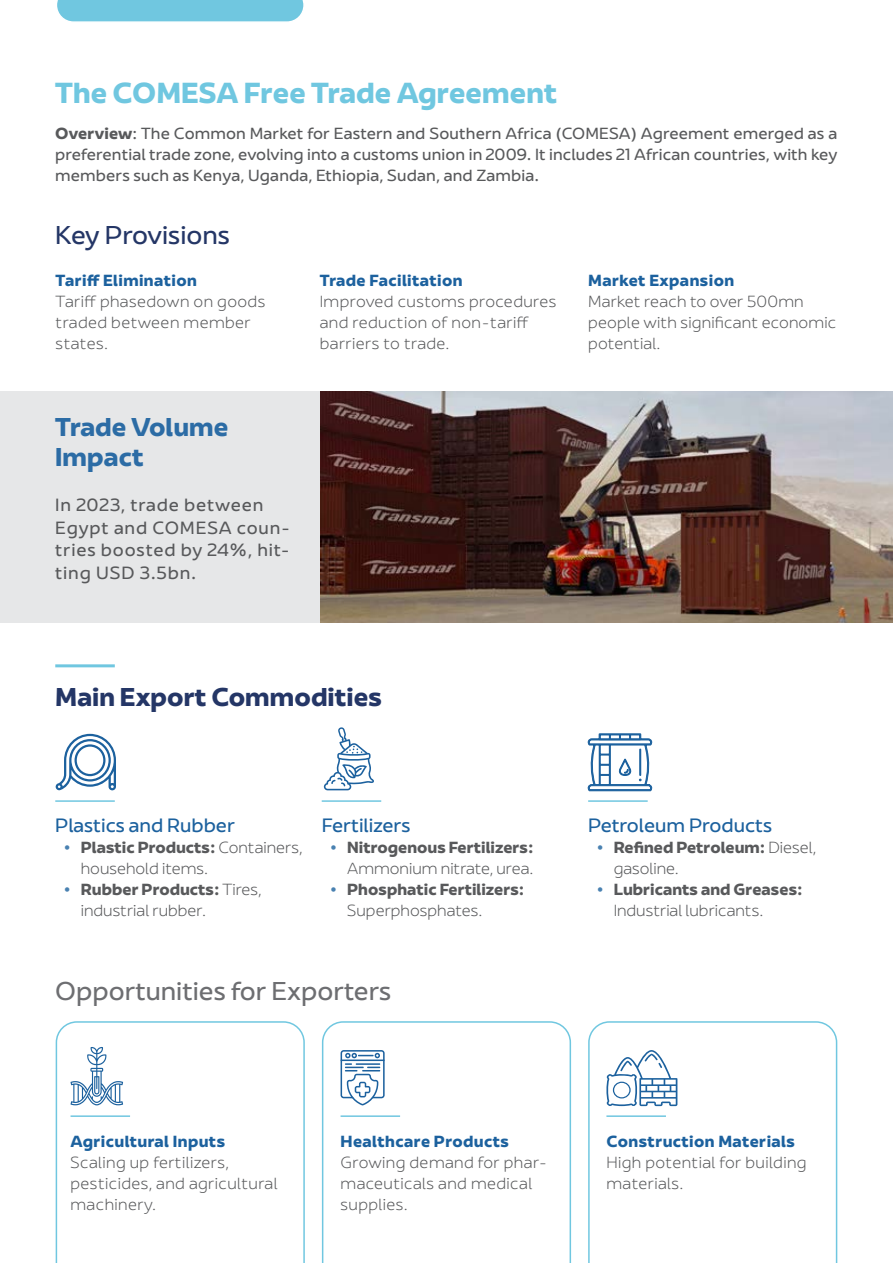
<style>
.page{position:relative;width:893px;height:1263px;background:#fff}
.page>*{position:absolute;margin:0;border:0;box-sizing:border-box;transform-origin:0 0}
.t1{font:700 27px "AD Ports Group";color:#70c7e0}
.t2{font:24px "AD Ports Group";color:#6d6e71}
.t3{font:700 24px "AD Ports Group";color:#243666}
.t4{font:700 24px/30px "AD Ports Group";color:#2c6ca5}
.t5{font:24px "AD Ports Group";color:#243666}
.t6{font:18px "AD Ports Group";color:#1c619e}
.t7{font:16.5px "AD Ports Group";letter-spacing:.05em;color:#58595b}
.t8{font:300 15px/21px "AD Ports Group";letter-spacing:.025em;color:#58595b}
.t9{font:15px/21px "AD Ports Group";letter-spacing:.01em;color:#58595b;text-align:justify}
.t10{font:300 15px/21px "AD Ports Group";color:#58595b}
.t11{font:700 15px "AD Ports Group";letter-spacing:.025em;color:#1c619e}
.t12{font:700 15px/21px "AD Ports Group";color:#58595b}
.s1{font-weight:700}
.s2{font-weight:300}
</style>
<div class="page">
<svg style="left:57px;top:0;width:247px;height:22px;background:#77c9e1"></svg>
<img style="left:320px;top:391px;width:573px;height:231px">
<div style="left:0;top:391px;width:320px;height:231px;background:#e6e7e8"></div>
<hr style="left:55px;top:664px;width:60px;height:3px;background:#70c7e0">
<svg style="left:56px;top:1021px;width:249px;height:242px"></svg>
<svg style="left:322px;top:1021px;width:249px;height:242px"></svg>
<svg style="left:588px;top:1021px;width:249px;height:242px"></svg>
<hr style="left:71px;top:1115px;width:59px;height:2px;background:#70c7e0">
<hr style="left:55px;top:800px;width:60px;height:2px;background:#70c7e0">
<hr style="left:341px;top:1115px;width:59px;height:2px;background:#70c7e0">
<hr style="left:322px;top:800px;width:59px;height:2px;background:#70c7e0">
<hr style="left:606px;top:1115px;width:60px;height:2px;background:#70c7e0">
<hr style="left:588px;top:800px;width:60px;height:2px;background:#70c7e0">
<svg style="left:56px;top:734px;width:60px;height:56px"></svg>
<svg style="left:70px;top:1047px;width:53px;height:58px"></svg>
<svg style="left:341px;top:1050px;width:44px;height:55px"></svg>
<svg style="left:587px;top:733px;width:66px;height:59px"></svg>
<svg style="left:324px;top:727px;width:50px;height:63px"></svg>
<svg style="left:606px;top:1050px;width:71px;height:56px"></svg>
<h1 class="t1" style="left:55px;top:71px;width:504px">The COMESA Free Trade Agreement</h1>
<p class="t9" style="left:55px;top:123px;width:784px"><span class="s1">Overview</span>: The Common Market for Eastern and Southern Africa (COMESA) Agreement emerged as a preferential trade zone, evolving into a customs union in 2009. It includes 21 African countries, with key members such as Kenya, Uganda, Ethiopia, Sudan, and Zambia.</p>
<h2 class="t5" style="left:55px;top:216px;width:176px">Key Provisions</h2>
<p class="t11" style="left:56px;top:268px;width:143px">Tariff Elimination</p>
<p class="t8" style="left:56px;top:291px;width:211px">Tariff phasedown on goods traded between member states.</p>
<h2 class="t4" style="left:55px;top:413px;width:175px">Trade Volume<br>Impact</h2>
<p class="t7" style="left:55px;top:492px;width:209px">In 2023, trade between</p>
<p class="t7" style="left:55px;top:514px;width:236px">Egypt and COMESA coun-</p>
<p class="t7" style="left:55px;top:537px;width:236px">tries boosted by 24%, hit-</p>
<p class="t7" style="left:55px;top:559px;width:143px">ting USD 3.5bn.</p>
<p class="t11" style="left:320px;top:268px;width:144px">Trade Facilitation</p>
<p class="t8" style="left:320px;top:291px;width:238px">Improved customs procedures and reduction of non-tariff barriers to trade.</p>
<p class="t11" style="left:588px;top:268px;width:148px">Market Expansion</p>
<p class="t8" style="left:588px;top:291px;width:250px">Market reach to over 500mn people with significant economic potential.</p>
<h2 class="t3" style="left:55px;top:677px;width:328px">Main Export Commodities</h2>
<p class="t6" style="left:55px;top:811px;width:181px">Plastics and Rubber</p>
<p class="t10" style="left:81px;top:837px;width:223px"><span class="s1">Plastic Products:</span> Containers, household items.<br><span class="s1">Rubber Products:</span> Tires, industrial rubber.</p>
<p class="t6" style="left:322px;top:811px;width:90px">Fertilizers</p>
<p class="t12" style="left:347px;top:837px;width:188px">Nitrogenous Fertilizers:</p>
<p class="t10" style="left:347px;top:858px;width:188px">Ammonium nitrate, urea.</p>
<p class="t12" style="left:347px;top:879px;width:179px">Phosphatic Fertilizers:</p>
<p class="t10" style="left:347px;top:900px;width:137px">Superphosphates.</p>
<h2 class="t2" style="left:55px;top:972px;width:337px">Opportunities for Exporters</h2>
<p class="t6" style="left:588px;top:811px;width:185px">Petroleum Products</p>
<p class="t12" style="left:614px;top:837px;width:204px">Refined Petroleum: <span class="s2">Diesel, gasoline.</span></p>
<p class="t12" style="left:614px;top:879px;width:191px">Lubricants and Greases:</p>
<p class="t10" style="left:614px;top:900px;width:151px">Industrial lubricants.</p>
<p class="t11" style="left:71px;top:1129px;width:156px">Agricultural Inputs</p>
<p class="t8" style="left:71px;top:1152px;width:209px">Scaling up fertilizers, pesticides, and agricultural machinery.</p>
<p class="t11" style="left:341px;top:1129px;width:170px">Healthcare Products</p>
<p class="t8" style="left:341px;top:1173px;width:193px">maceuticals and medical</p>
<p class="t8" style="left:341px;top:1152px;width:208px">Growing demand for phar-</p>
<p class="t8" style="left:341px;top:1194px;width:69px">supplies.</p>
<p class="t11" style="left:606px;top:1129px;width:190px">Construction Materials</p>
<p class="t8" style="left:606px;top:1152px;width:202px">High potential for building materials.</p>
</div>
